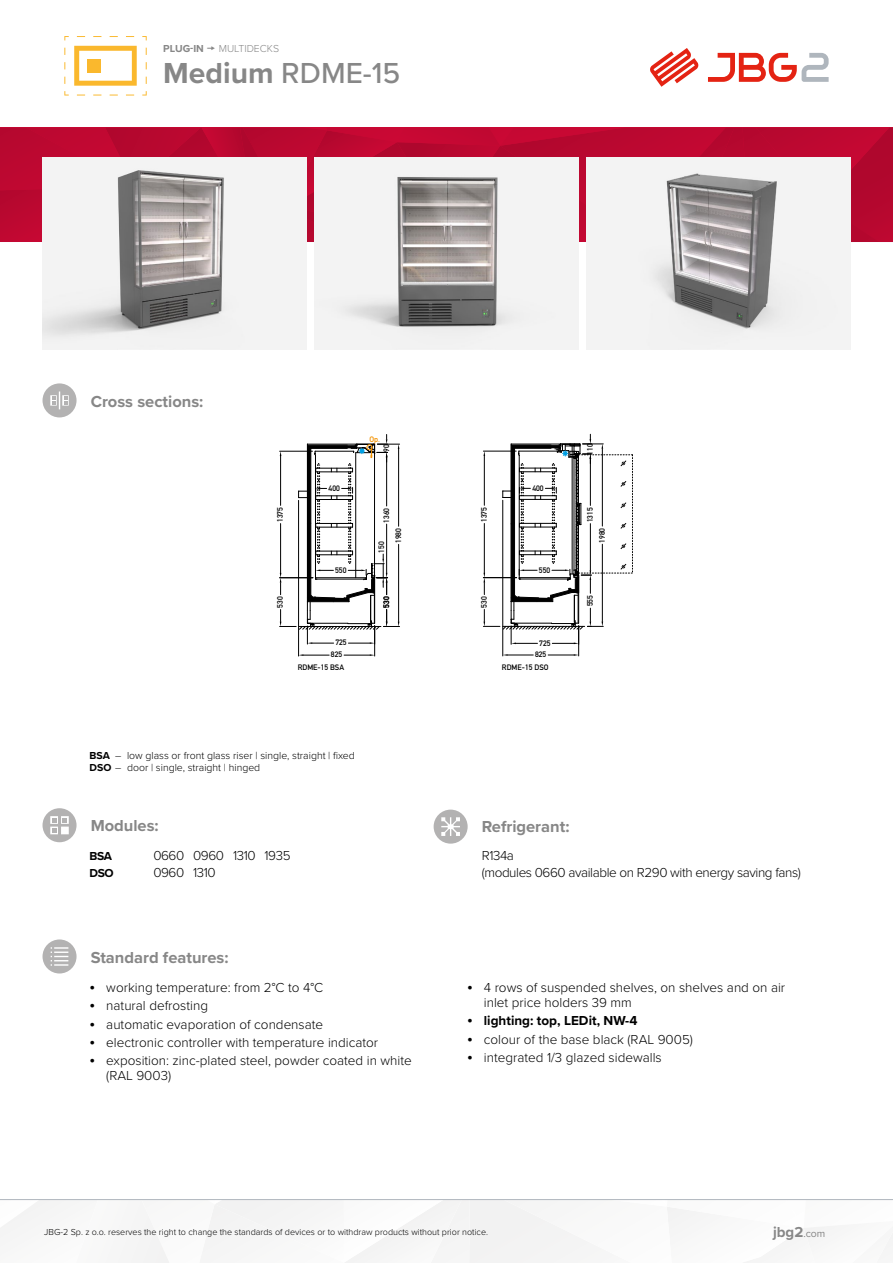
<style>
.page{position:relative;width:893px;height:1263px;background:#fff}
.page>*{position:absolute;margin:0;border:0;box-sizing:border-box;transform-origin:0 0}
.Naglowek_-_standard{font:500 30px "Proxima Nova";color:#878787}
.t1{font:700 16.5px "Proxima Nova";color:#878787}
.t2{font:700 15px "Proxima Nova";color:#878787}
.Lista_pozioma{font:300 13.5px/15px "Proxima Nova";color:#000}
.Lista_pozioma-2{font:300 13.5px "Proxima Nova";letter-spacing:-.03em;color:#000}
.t3{font:700 13.5px "Proxima Nova";color:#000}
.Lista_pozioma-3{font:700 12px "Proxima Nova";letter-spacing:-.03em;color:#000}
.Legenda_oszklenia{font:300 10.5px "Proxima Nova";color:#000}
.t4{font:300 10.5px "Proxima Nova";color:#878787}
.t5{font:700 10.5px "Proxima Nova";color:#878787}
.t6{font:300 9px "Proxima Nova";color:#000}
.t7{font:7.8px "DIN Mittelschrift Std";color:#000}
.t8{font:7.8px "DIN Mittelschrift Std";color:#f39200}
.s1{font-weight:700}
.s2{font-size:18px}
.s3{font-weight:300;font-size:18px}
.s4{font-weight:400;font-size:10.5px}
</style>
<div class="page">
<svg style="left:0;top:1200px;width:893px;height:63px"></svg>
<svg style="left:43px;top:939px;width:34px;height:34px"></svg>
<svg style="left:43px;top:383px;width:34px;height:34px"></svg>
<svg style="left:43px;top:808px;width:34px;height:34px"></svg>
<svg style="left:434px;top:810px;width:34px;height:34px"></svg>
<svg style="left:650px;top:49px;width:49px;height:37px"></svg>
<svg style="left:708px;top:53px;width:121px;height:29px"></svg>
<hr style="left:0;top:1199px;width:893px;height:1px;background:#afb6bd">
<svg style="left:0;top:128px;width:893px;height:114px;background:#bd1138"></svg>
<svg style="left:64px;top:46px;width:83px;height:50px"></svg>
<div style="left:87px;top:59px;width:14px;height:14px;background:#fab82d"></div>
<svg style="left:483px;top:434px;width:150px;height:210px"></svg>
<hr style="left:502px;top:500px;width:1px;height:156px;background:#000">
<hr style="left:578px;top:626px;width:1px;height:30px;background:#000">
<svg style="left:503px;top:654px;width:30px;height:2px"></svg>
<svg style="left:548px;top:654px;width:31px;height:2px"></svg>
<svg style="left:280px;top:434px;width:120px;height:210px"></svg>
<hr style="left:298px;top:500px;width:1px;height:156px;background:#000">
<hr style="left:374px;top:626px;width:1px;height:30px;background:#000">
<svg style="left:299px;top:654px;width:30px;height:2px"></svg>
<svg style="left:344px;top:654px;width:31px;height:2px"></svg>
<img style="left:587px;top:158px;width:263px;height:191px">
<img style="left:315px;top:158px;width:263px;height:191px">
<img style="left:43px;top:158px;width:263px;height:191px">
<p class="t5" style="left:163px;top:41px;width:42px">PLUG-IN</p>
<p class="t4" style="left:219px;top:41px;width:62px">MULTIDECKS</p>
<p class="Naglowek_-_standard" style="left:163px;top:50px;width:239px"><span class="s1">Medium</span> RDME-15</p>
<p class="t1" style="left:91px;top:389px;width:114px">Cross sections:</p>
<p class="t7" style="left:276px;top:522px;width:16px;rotate:-90deg">1375</p>
<p class="t7" style="left:329px;top:483px;width:13px">400</p>
<p class="t7" style="left:276px;top:608px;width:13px;rotate:-90deg">530</p>
<p class="t7" style="left:335px;top:565px;width:13px">550</p>
<p class="t7" style="left:335px;top:638px;width:13px">725</p>
<p class="t7" style="left:331px;top:650px;width:13px">825</p>
<p class="t7" style="left:298px;top:663px;width:48px">RDME-15 BSA</p>
<p class="t8" style="left:369px;top:435px;width:12px">Op.</p>
<p class="t7" style="left:382px;top:452px;width:9px;rotate:-90deg">90</p>
<p class="t7" style="left:382px;top:523px;width:16px;rotate:-90deg">1360</p>
<p class="t7" style="left:377px;top:553px;width:13px;rotate:-90deg">150</p>
<p class="t7" style="left:394px;top:543px;width:16px;rotate:-90deg">1980</p>
<p class="t7" style="left:382px;top:608px;width:13px;rotate:-90deg">530</p>
<p class="t7" style="left:479px;top:522px;width:16px;rotate:-90deg">1375</p>
<p class="t7" style="left:532px;top:483px;width:13px">400</p>
<p class="t7" style="left:479px;top:608px;width:13px;rotate:-90deg">530</p>
<p class="t7" style="left:539px;top:565px;width:13px">550</p>
<p class="t7" style="left:539px;top:638px;width:13px">725</p>
<p class="t7" style="left:535px;top:650px;width:13px">825</p>
<p class="t7" style="left:502px;top:662px;width:48px">RDME-15 DSO</p>
<p class="t7" style="left:585px;top:455px;width:13px;rotate:-90deg">110</p>
<p class="t7" style="left:585px;top:522px;width:16px;rotate:-90deg">1315</p>
<p class="t7" style="left:597px;top:543px;width:16px;rotate:-90deg">1980</p>
<p class="t7" style="left:585px;top:606px;width:13px;rotate:-90deg">555</p>
<p class="Legenda_oszklenia" style="left:90px;top:747px;width:267px"><span class="s1">BSA</span> – low glass or front glass riser | single, straight | fixed</p>
<p class="Legenda_oszklenia" style="left:90px;top:760px;width:172px"><span class="s1">DSO</span> – door | single, straight | hinged</p>
<p class="t1" style="left:91px;top:814px;width:70px">Modules:</p>
<p class="t1" style="left:482px;top:815px;width:89px">Refrigerant:</p>
<p class="Lista_pozioma-3" style="left:90px;top:847px;width:24px">BSA</p>
<p class="Lista_pozioma-2" style="left:153px;top:846px;width:139px">0660 0960 1310 1935</p>
<p class="Lista_pozioma-3" style="left:90px;top:864px;width:26px">DSO</p>
<p class="Lista_pozioma-2" style="left:153px;top:862px;width:64px">0960 1310</p>
<p class="t1" style="left:91px;top:945px;width:139px">Standard features:</p>
<p class="Lista_pozioma" style="left:89px;top:979px;width:236px"><span class="s2">•</span> working temperature: from 2°C to 4°C</p>
<p class="Lista_pozioma" style="left:89px;top:997px;width:120px"><span class="s2">•</span> natural defrosting</p>
<p class="Lista_pozioma" style="left:89px;top:1016px;width:235px"><span class="s2">•</span> automatic evaporation of condensate</p>
<p class="Lista_pozioma" style="left:89px;top:1034px;width:290px"><span class="s2">•</span> electronic controller with temperature indicator</p>
<p class="Lista_pozioma" style="left:106px;top:1052px;width:307px;text-indent:-17px"><span class="s2">•</span> exposition: zinc-plated steel, powder coated in white (RAL 9003)</p>
<p class="Lista_pozioma" style="left:482px;top:848px;width:34px">R134a</p>
<p class="Lista_pozioma-2" style="left:482px;top:862px;width:321px">(modules 0660 available on R290 with energy saving fans)</p>
<p class="Lista_pozioma" style="left:484px;top:979px;width:303px;text-indent:-17px"><span class="s2">•</span> 4 rows of suspended shelves, on shelves and on air inlet price holders 39 mm</p>
<p class="t3" style="left:467px;top:1010px;width:172px"><span class="s3">•</span> lighting: top, LEDit, NW-4</p>
<p class="Lista_pozioma" style="left:467px;top:1031px;width:228px"><span class="s2">•</span> colour of the base black (RAL 9005)</p>
<p class="Lista_pozioma" style="left:467px;top:1049px;width:196px"><span class="s2">•</span> integrated 1/3 glazed sidewalls</p>
<p class="t6" style="left:44px;top:1226px;width:445px">JBG-2 Sp. z o.o. reserves the right to change the standards of devices or to withdraw products without prior notice.</p>
<p class="t2" style="left:773px;top:1221px;width:54px">jbg2<span class="s4">.com</span></p>
</div>
